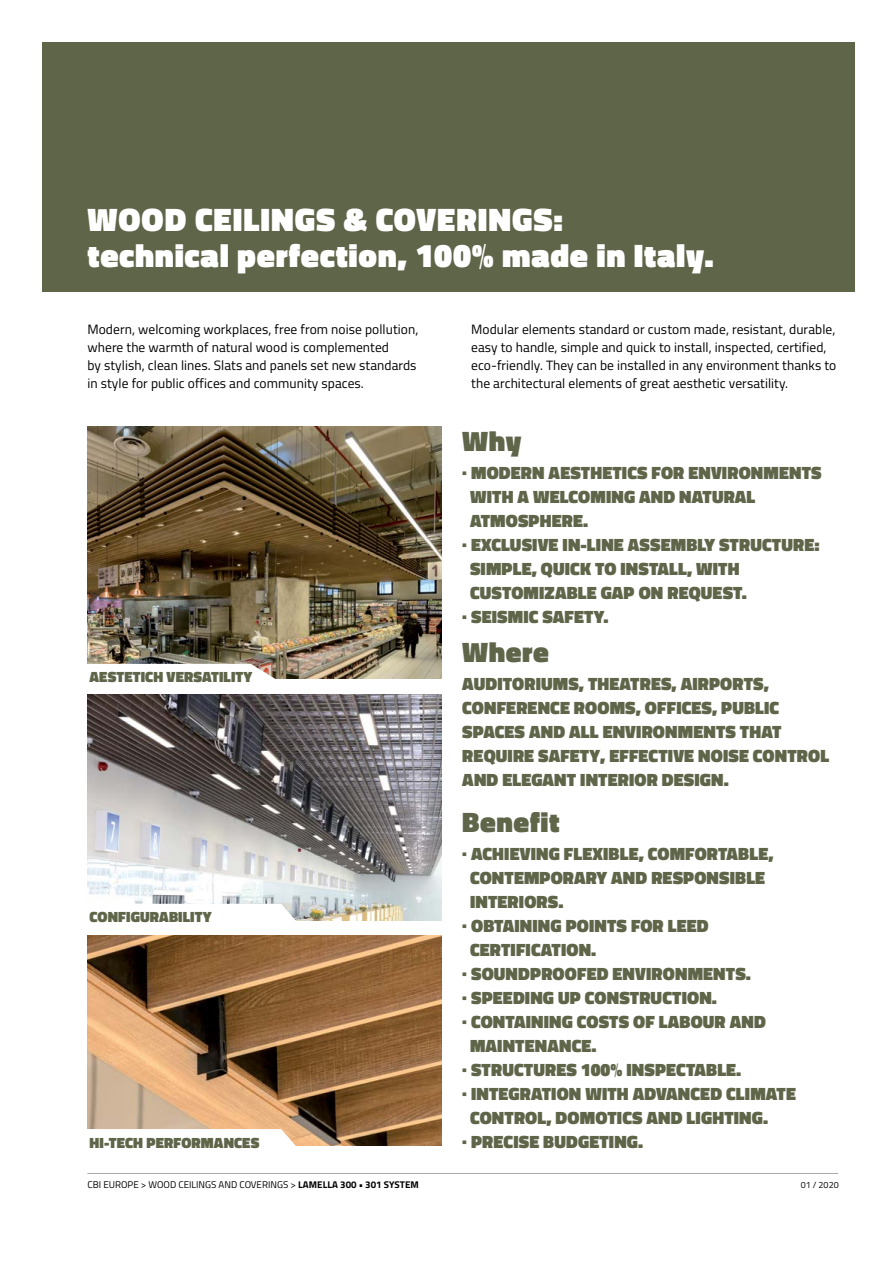
<style>
.page{position:relative;width:893px;height:1263px;background:#fff}
.page>*{position:absolute;margin:0;border:0;box-sizing:border-box;transform-origin:0 0}
.t1{font:900 33px/36px "Titillium";letter-spacing:.02em;color:#fff}
.t2{font:900 28.5px "Titillium";letter-spacing:.02em;color:#5e6549}
.t3{font:900 18px/24px "Titillium";letter-spacing:.01em;color:#5e6549}
.t4{font:900 15px "Titillium";letter-spacing:.01em;color:#5e6549}
.t5{font:13.5px/18px "Titillium";letter-spacing:.005em;color:#000}
.t6{font:9.75px "Titillium";color:#000}
.t7{font:9px "Titillium";color:#000}
.s1{font-weight:700}
</style>
<div class="page">
<hr style="left:87px;top:1173px;width:751px;height:1px;background:#a7a9ac">
<img style="left:87px;top:935px;width:354px;height:210px">
<img style="left:87px;top:694px;width:354px;height:226px">
<img style="left:87px;top:426px;width:354px;height:252px">
<div style="left:43px;top:43px;width:812px;height:249px;background:#5e6549"></div>
<svg style="left:87px;top:904px;width:214px;height:17px"></svg>
<svg style="left:87px;top:1129px;width:214px;height:17px"></svg>
<svg style="left:87px;top:664px;width:201px;height:15px"></svg>
<h1 class="t1" style="left:87px;top:202px;width:628px">WOOD CEILINGS &amp; COVERINGS:<br>technical perfection, 100% made in Italy.</h1>
<p class="t5" style="left:87px;top:319px;width:332px">Modern, welcoming workplaces, free from noise pollution, where the warmth of natural wood is complemented<br>by stylish, clean lines. Slats and panels set new standards in style for public offices and community spaces.</p>
<p class="t5" style="left:471px;top:319px;width:367px">Modular elements standard or custom made, resistant, durable, easy to handle, simple and quick to install, inspected, certified, eco-friendly. They can be installed in any environment thanks to the architectural elements of great aesthetic versatility.</p>
<h2 class="t2" style="left:462px;top:420px;width:61px">Why</h2>
<p class="t3" style="left:462px;top:460px;width:361px">· MODERN AESTHETICS FOR ENVIRONMENTS</p>
<p class="t3" style="left:470px;top:484px;width:287px">WITH A WELCOMING AND NATURAL</p>
<p class="t3" style="left:470px;top:508px;width:120px">ATMOSPHERE.</p>
<p class="t3" style="left:462px;top:532px;width:359px">· EXCLUSIVE IN-LINE ASSEMBLY STRUCTURE:</p>
<p class="t3" style="left:470px;top:556px;width:271px">SIMPLE, QUICK TO INSTALL, WITH</p>
<p class="t3" style="left:470px;top:580px;width:278px">CUSTOMIZABLE GAP ON REQUEST.</p>
<p class="t3" style="left:462px;top:604px;width:148px">· SEISMIC SAFETY.</p>
<p class="t4" style="left:90px;top:666px;width:164px">AESTETICH VERSATILITY</p>
<p class="t4" style="left:90px;top:906px;width:124px">CONFIGURABILITY</p>
<p class="t4" style="left:90px;top:1131px;width:171px">HI-TECH PERFORMANCES</p>
<h2 class="t2" style="left:462px;top:632px;width:88px">Where</h2>
<p class="t3" style="left:462px;top:672px;width:368px">AUDITORIUMS, THEATRES, AIRPORTS, CONFERENCE ROOMS, OFFICES, PUBLIC SPACES AND ALL ENVIRONMENTS THAT REQUIRE SAFETY, EFFECTIVE NOISE CONTROL AND ELEGANT INTERIOR DESIGN.</p>
<h2 class="t2" style="left:462px;top:801px;width:99px">Benefit</h2>
<p class="t3" style="left:462px;top:842px;width:313px">· ACHIEVING FLEXIBLE, COMFORTABLE,</p>
<p class="t3" style="left:470px;top:866px;width:297px">CONTEMPORARY AND RESPONSIBLE</p>
<p class="t3" style="left:470px;top:890px;width:95px">INTERIORS.</p>
<p class="t3" style="left:462px;top:914px;width:248px">· OBTAINING POINTS FOR LEED</p>
<p class="t3" style="left:470px;top:938px;width:128px">CERTIFICATION.</p>
<p class="t3" style="left:462px;top:962px;width:290px">· SOUNDPROOFED ENVIRONMENTS.</p>
<p class="t3" style="left:462px;top:986px;width:256px">· SPEEDING UP CONSTRUCTION.</p>
<p class="t3" style="left:462px;top:1010px;width:305px">· CONTAINING COSTS OF LABOUR AND</p>
<p class="t3" style="left:470px;top:1034px;width:128px">MAINTENANCE.</p>
<p class="t3" style="left:462px;top:1058px;width:281px">· STRUCTURES 100% INSPECTABLE.</p>
<p class="t3" style="left:462px;top:1082px;width:335px">· INTEGRATION WITH ADVANCED CLIMATE</p>
<p class="t3" style="left:470px;top:1105px;width:300px">CONTROL, DOMOTICS AND LIGHTING.</p>
<p class="t3" style="left:462px;top:1129px;width:182px">· PRECISE BUDGETING.</p>
<p class="t6" style="left:88px;top:1178px;width:333px">CBI EUROPE &gt; WOOD CEILINGS AND COVERINGS &gt; <span class="s1">LAMELLA 300 • 301 SYSTEM</span></p>
<p class="t7" style="left:801px;top:1178px;width:39px">01 / 2020</p>
</div>
